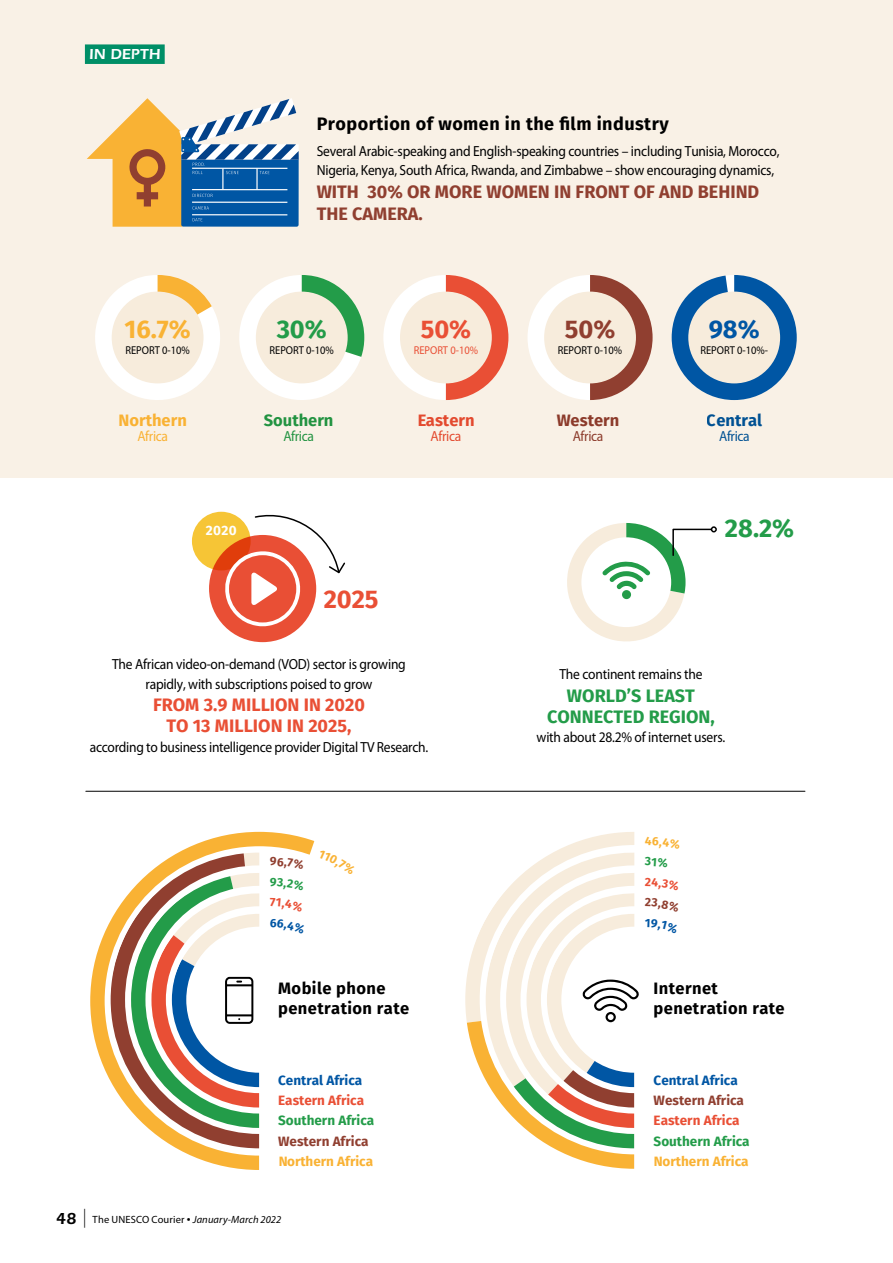
<style>
.page{position:relative;width:893px;height:1263px;background:#fff}
.page>*{position:absolute;margin:0;border:0;box-sizing:border-box;transform-origin:0 0}
.t1{font:700 25.5px "Fira Sans";color:#239c49}
.t2{font:700 25.5px "Fira Sans";color:#e94f35}
.t3{font:700 25.5px "Fira Sans";color:#f9b234}
.t4{font:700 25.5px "Fira Sans";color:#903f30}
.t5{font:700 25.5px "Fira Sans";color:#0056a4}
.t6{font:700 18px/22.5px "Fira Sans";color:#903f30}
.t7{font:700 18px/21px "Fira Sans";color:#e94f35;text-align:center}
.t8{font:700 18px "Fira Sans";letter-spacing:.025em;color:#000}
.t9{font:700 18px/21px "Fira Sans";color:#239c49;text-align:center}
.t10{font:700 16.5px/19.8px "Fira Sans";letter-spacing:.025em;color:#000}
.t11{font:700 16.5px "Fira Sans";color:#f9b234}
.t12{font:700 16.5px "Fira Sans";color:#239c49}
.t13{font:700 16.5px "Fira Sans";color:#0056a4}
.t14{font:700 16.5px "Fira Sans";color:#e94f35}
.t15{font:700 16.5px "Fira Sans";color:#903f30}
.t16{font:600 15px "ITC Eras Std";letter-spacing:.01em;color:#fff}
.t17{font:14.7px/19.5px "Myriad Pro";letter-spacing:-.015em;color:#000;scale:.92 1}
.t18{font:14.7px "Myriad Pro";letter-spacing:-.025em;color:#0056a4;scale:.92 1}
.t19{font:14.7px "Myriad Pro";letter-spacing:-.025em;color:#e94f35;scale:.92 1}
.t20{font:14.7px "Myriad Pro";letter-spacing:-.025em;color:#f9b234;scale:.92 1}
.t21{font:14.7px "Myriad Pro";letter-spacing:-.025em;color:#239c49;scale:.92 1}
.t22{font:14.7px "Myriad Pro";letter-spacing:-.025em;color:#903f30;scale:.92 1}
.t23{font:700 13.5px "Fira Sans";color:#f9b234}
.t24{font:700 13.5px "Fira Sans";color:#239c49}
.t25{font:700 13.5px "Fira Sans";color:#903f30}
.t26{font:700 13.5px "Fira Sans";color:#e94f35}
.t27{font:700 13.5px "Fira Sans";color:#0056a4}
.t28{font:700 13.5px "Fira Sans";color:#fff}
.t29{font:11.4px "Myriad Pro";color:#000;scale:.92 1}
.t30{font:11.4px "Myriad Pro";color:#e94f35;scale:.92 1}
.t31{font:italic 10.5px "Myriad Pro";letter-spacing:.01em;color:#000}
.s1{font-family:"ITC Eras Std";font-weight:600;font-style:normal;font-size:16.5px}
.s2{font-style:normal;font-size:18.9px}
.s3{font-style:normal}
.s4{font-style:normal;font-size:13.5px}
</style>
<div class="page">
<div style="left:0;top:0;width:893px;height:477px;background:#f9f1e6"></div>
<svg style="left:95px;top:275px;width:269px;height:125px"></svg>
<div style="left:256px;top:292px;width:92px;height:91px;background:#f7ecdc;border-radius:50%"></div>
<svg style="left:383px;top:275px;width:125px;height:125px"></svg>
<div style="left:400px;top:292px;width:92px;height:91px;background:#f7ecdc;border-radius:50%"></div>
<svg style="left:527px;top:275px;width:126px;height:125px"></svg>
<div style="left:544px;top:292px;width:92px;height:91px;background:#f7ecdc;border-radius:50%"></div>
<svg style="left:672px;top:275px;width:125px;height:125px"></svg>
<div style="left:688px;top:292px;width:92px;height:91px;background:#f7ecdc;border-radius:50%"></div>
<svg style="left:90px;top:832px;width:225px;height:338px"></svg>
<svg style="left:556px;top:832px;width:78px;height:19px"></svg>
<div style="left:192px;top:512px;width:59px;height:58px;background:#f6c536;border-radius:29px"></div>
<div style="left:209px;top:535px;width:107px;height:107px;background:#e94f35;border-radius:54px"></div>
<svg style="left:87px;top:98px;width:212px;height:129px"></svg>
<svg style="left:111px;top:851px;width:148px;height:297px"></svg>
<svg style="left:465px;top:851px;width:174px;height:318px"></svg>
<svg style="left:224px;top:511px;width:121px;height:115px"></svg>
<svg style="left:567px;top:523px;width:150px;height:119px"></svg>
<hr style="left:86px;top:791px;width:719px;height:1px;background:#000">
<div style="left:85px;top:44px;width:80px;height:20px;background:#008f67"></div>
<svg style="left:270px;top:857px;width:34px;height:13px"></svg>
<svg style="left:270px;top:877px;width:34px;height:14px"></svg>
<svg style="left:270px;top:898px;width:33px;height:14px"></svg>
<svg style="left:270px;top:918px;width:36px;height:17px"></svg>
<p class="t16" style="left:89px;top:46px;width:73px">IN DEPTH</p>
<p class="t8" style="left:317px;top:109px;width:353px">Proportion of women in the film industry</p>
<p class="t17" style="left:317px;top:141px;width:505px">Several Arabic-speaking and English-speaking countries – including Tunisia, Morocco,<br>Nigeria, Kenya, South Africa, Rwanda, and Zimbabwe – show encouraging dynamics,</p>
<p class="t6" style="left:317px;top:179px;width:444px">WITH 30% OR MORE WOMEN IN FRONT OF AND BEHIND<br>THE CAMERA.</p>
<h1 class="t3" style="left:125px;top:307px;width:68px">16.7%</h1>
<p class="t29" style="left:125px;top:343px;width:72px">REPORT 0-10%</p>
<p class="t11" style="left:119px;top:406px;width:70px">Northern</p>
<p class="t20" style="left:137px;top:427px;width:35px">Africa</p>
<h1 class="t1" style="left:277px;top:307px;width:52px">30%</h1>
<p class="t29" style="left:270px;top:343px;width:72px">REPORT 0-10%</p>
<p class="t12" style="left:264px;top:406px;width:71px">Southern</p>
<p class="t21" style="left:283px;top:427px;width:35px">Africa</p>
<p class="t28" style="left:206px;top:519px;width:32px">2020</p>
<h1 class="t2" style="left:324px;top:578px;width:56px">2025</h1>
<h1 class="t2" style="left:421px;top:307px;width:52px">50%</h1>
<p class="t30" style="left:414px;top:343px;width:72px">REPORT 0-10%</p>
<p class="t14" style="left:417px;top:406px;width:59px">Eastern</p>
<p class="t19" style="left:431px;top:427px;width:35px">Africa</p>
<h1 class="t4" style="left:565px;top:307px;width:52px">50%</h1>
<p class="t29" style="left:558px;top:343px;width:72px">REPORT 0-10%</p>
<p class="t15" style="left:557px;top:406px;width:64px">Western</p>
<p class="t22" style="left:573px;top:427px;width:35px">Africa</p>
<h1 class="t5" style="left:709px;top:307px;width:52px">98%</h1>
<p class="t29" style="left:700px;top:343px;width:75px">REPORT 0-10%-</p>
<p class="t13" style="left:707px;top:406px;width:57px">Central</p>
<p class="t18" style="left:719px;top:427px;width:35px">Africa</p>
<h1 class="t1" style="left:725px;top:507px;width:71px">28.2%</h1>
<p class="t17" style="left:112px;top:654px;width:321px;text-align:center">The African video-on-demand (VOD) sector is growing rapidly, with subscriptions poised to grow</p>
<p class="t7" style="left:153px;top:693px;width:213px">FROM 3.9 MILLION IN 2020<br>TO 13 MILLION IN 2025,</p>
<p class="t17" style="left:90px;top:737px;width:369px">according to business intelligence provider Digital TV Research.</p>
<p class="t17" style="left:559px;top:664px;width:157px">The continent remains the</p>
<p class="t9" style="left:547px;top:684px;width:169px">WORLD’S LEAST<br>CONNECTED REGION,</p>
<p class="t17" style="left:537px;top:727px;width:207px">with about 28.2% of internet users.</p>
<p class="t10" style="left:278px;top:977px;width:133px">Mobile phone penetration rate</p>
<p class="t10" style="left:654px;top:977px;width:133px">Internet penetration rate</p>
<p class="t27" style="left:278px;top:1068px;width:86px">Central Africa</p>
<p class="t27" style="left:654px;top:1068px;width:86px">Central Africa</p>
<p class="t26" style="left:278px;top:1089px;width:87px">Eastern Africa</p>
<p class="t25" style="left:654px;top:1089px;width:92px">Western Africa</p>
<p class="t24" style="left:278px;top:1109px;width:98px">Southern Africa</p>
<p class="t26" style="left:654px;top:1109px;width:87px">Eastern Africa</p>
<p class="t25" style="left:278px;top:1129px;width:92px">Western Africa</p>
<p class="t24" style="left:654px;top:1129px;width:98px">Southern Africa</p>
<p class="t23" style="left:278px;top:1150px;width:96px">Northern Africa</p>
<p class="t23" style="left:654px;top:1150px;width:96px">Northern Africa</p>
<p class="t31" style="left:56px;top:1212px;width:227px"><span class="s1">48</span> <span class="s2">|</span> <span class="s3">The UNESCO Courier</span> <span class="s4">•</span> January-March 2022</p>
</div>
